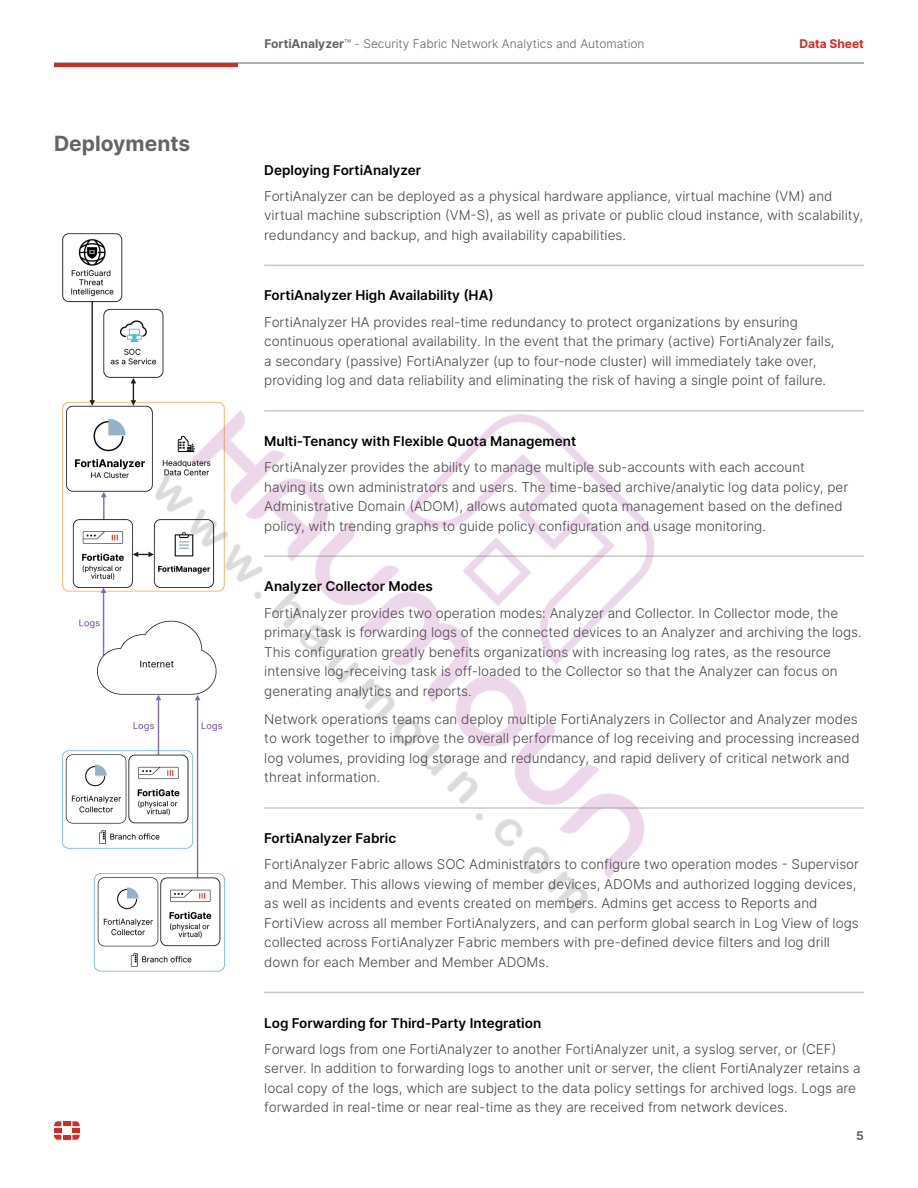
<style>
.page{position:relative;width:918px;height:1188px;background:#fff}
.page>*{position:absolute;margin:0;border:0;box-sizing:border-box;transform-origin:0 0}
.t1{font:700 21px "Inter";color:#646464}
.Text_Body_9{font:300 13.5px/19.5px "Inter";color:#464646}
.H2_Rule_Above{font:600 13.5px "Inter";color:#000}
.t2{font:300 12px "Inter";color:#636466}
.t3{font:700 12px "Inter";color:#da291c}
.t4{font:700 12px "Inter";color:#646464}
.s1{font-weight:700}
</style>
<div class="page">
<hr style="left:54px;top:63px;width:183px;height:4px;background:#da291c">
<hr style="left:54px;top:63px;width:810px;height:1px;background:#646464">
<svg style="left:54px;top:1121px;width:26px;height:19px"></svg>
<img style="left:62px;top:233px;width:802px;height:760px">
<h1 class="t1" style="left:54px;top:128px;width:138px">Deployments</h1>
<p class="t2" style="left:265px;top:35px;width:382px"><span class="s1">FortiAnalyzer</span>™ - Security Fabric Network Analytics and Automation</p>
<p class="t3" style="left:800px;top:35px;width:66px">Data Sheet</p>
<h2 class="H2_Rule_Above" style="left:264px;top:160px;width:158px">Deploying FortiAnalyzer</h2>
<p class="Text_Body_9" style="left:264px;top:186px;width:600px">FortiAnalyzer can be deployed as a physical hardware appliance, virtual machine (VM) and virtual machine subscription (VM-S), as well as private or public cloud instance, with scalability, redundancy and backup, and high availability capabilities.</p>
<p class="H2_Rule_Above" style="left:264px;top:286px;width:231px">FortiAnalyzer High Availability (HA)</p>
<p class="Text_Body_9" style="left:264px;top:312px;width:572px">FortiAnalyzer HA provides real-time redundancy to protect organizations by ensuring continuous operational availability. In the event that the primary (active) FortiAnalyzer fails, a secondary (passive) FortiAnalyzer (up to four-node cluster) will immediately take over, providing log and data reliability and eliminating the risk of having a single point of failure.</p>
<p class="H2_Rule_Above" style="left:264px;top:431px;width:313px">Multi-Tenancy with Flexible Quota Management</p>
<p class="Text_Body_9" style="left:264px;top:457px;width:585px">FortiAnalyzer provides the ability to manage multiple sub-accounts with each account having its own administrators and users. The time-based archive/analytic log data policy, per Administrative Domain (ADOM), allows automated quota management based on the defined policy, with trending graphs to guide policy configuration and usage monitoring.</p>
<p class="H2_Rule_Above" style="left:264px;top:577px;width:170px">Analyzer Collector Modes</p>
<p class="Text_Body_9" style="left:264px;top:603px;width:599px">FortiAnalyzer provides two operation modes: Analyzer and Collector. In Collector mode, the primary task is forwarding logs of the connected devices to an Analyzer and archiving the logs.<br>This configuration greatly benefits organizations with increasing log rates, as the resource intensive log-receiving task is off-loaded to the Collector so that the Analyzer can focus on generating analytics and reports.</p>
<p class="Text_Body_9" style="left:264px;top:709px;width:597px">Network operations teams can deploy multiple FortiAnalyzers in Collector and Analyzer modes to work together to improve the overall performance of log receiving and processing increased log volumes, providing log storage and redundancy, and rapid delivery of critical network and threat information.</p>
<p class="H2_Rule_Above" style="left:264px;top:828px;width:133px">FortiAnalyzer Fabric</p>
<p class="Text_Body_9" style="left:264px;top:855px;width:596px">FortiAnalyzer Fabric allows SOC Administrators to configure two operation modes - Supervisor and Member. This allows viewing of member devices, ADOMs and authorized logging devices, as well as incidents and events created on members. Admins get access to Reports and FortiView across all member FortiAnalyzers, and can perform global search in Log View of logs collected across FortiAnalyzer Fabric members with pre-defined device filters and log drill down for each Member and Member ADOMs.</p>
<p class="H2_Rule_Above" style="left:264px;top:1013px;width:278px">Log Forwarding for Third-Party Integration</p>
<p class="Text_Body_9" style="left:264px;top:1039px;width:598px">Forward logs from one FortiAnalyzer to another FortiAnalyzer unit, a syslog server, or (CEF) server. In addition to forwarding logs to another unit or server, the client FortiAnalyzer retains a local copy of the logs, which are subject to the data policy settings for archived logs. Logs are forwarded in real-time or near real-time as they are received from network devices.</p>
<p class="t4" style="left:856px;top:1127px;width:9px">5</p>
</div>
